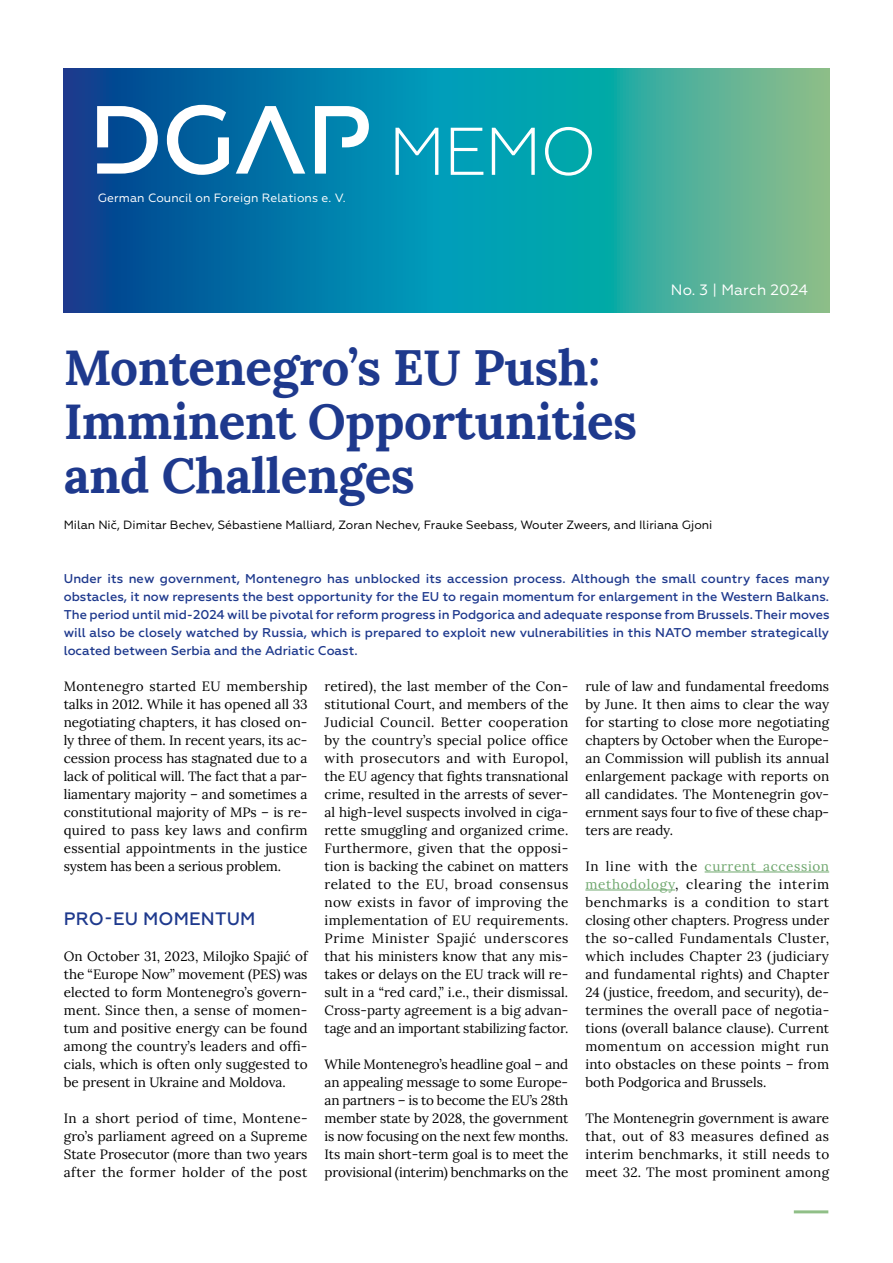
<style>
.page{position:relative;width:893px;height:1263px;background:#fff}
.page>*{position:absolute;margin:0;border:0;box-sizing:border-box;transform-origin:0 0}
.t1{font:700 49.5px/54px "Lora";letter-spacing:-.01em;color:#1e398d}
.t2{font:500 18px "Geometria";letter-spacing:.01em;color:#1e398d}
.t3{font:15px "Geometria";letter-spacing:.01em;color:#fff}
.t4{font:13.5px/18px "Lora";color:#000;text-align:justify}
.t5{font:500 12.75px/18px "Geometria";color:#1e398d;text-align:justify}
.t6{font:12px "Geometria";color:#000}
.t7{font:12px "Geometria";letter-spacing:.01em;color:#fff}
.s1{color:#6ea76d}
</style>
<div class="page">
<svg style="left:64px;top:68px;width:765px;height:245px;background:#2292a1"></svg>
<svg style="left:395px;top:127px;width:197px;height:49px;background:#31b2c1"></svg>
<svg style="left:97px;top:105px;width:272px;height:98px"></svg>
<hr style="left:705px;top:872px;width:124px;height:1px;background:#6ea76d">
<hr style="left:585px;top:890px;width:90px;height:1px;background:#6ea76d">
<hr style="left:794px;top:1210px;width:34px;height:3px;background:#90bf87">
<p class="t7" style="left:98px;top:191px;width:249px">German Council on Foreign Relations e. V.</p>
<p class="t3" style="left:671px;top:281px;width:138px">No. 3 | March 2024</p>
<h1 class="t1" style="left:64px;top:335px;width:575px">Montenegro’s EU Push:<br>Imminent Opportunities and Challenges</h1>
<p class="t6" style="left:64px;top:517px;width:650px">Milan Nič, Dimitar Bechev, Sébastiene Malliard, Zoran Nechev, Frauke Seebass, Wouter Zweers, and Iliriana Gjoni</p>
<p class="t5" style="left:64px;top:569px;width:767px">Under its new government, Montenegro has unblocked its accession process. Although the small country faces many obstacles, it now represents the best opportunity for the EU to regain momentum for enlargement in the Western Balkans.<br>The period until mid-2024 will be pivotal for reform progress in Podgorica and adequate response from Brussels. Their moves will also be closely watched by Russia, which is prepared to exploit new vulnerabilities in this NATO member strategically located between Serbia and the Adriatic Coast.</p>
<p class="t4" style="left:64px;top:676px;width:245px">Montenegro started EU membership talks in 2012. While it has opened all 33 negotiating chapters, it has closed on&shy;ly three of them. In recent years, its ac&shy;cession process has stagnated due to a lack of political will. The fact that a par&shy;liamentary majority – and sometimes a constitutional majority of MPs – is re&shy;quired to pass key laws and confirm essential appointments in the justice system has been a serious problem.</p>
<h2 class="t2" style="left:64px;top:908px;width:193px">PRO-EU MOMENTUM</h2>
<p class="t4" style="left:64px;top:946px;width:245px">On October 31, 2023, Milojko Spajić of the “Europe Now” movement (PES) was elected to form Montenegro’s govern&shy;ment. Since then, a sense of momen&shy;tum and positive energy can be found among the country’s leaders and offi&shy;cials, which is often only suggested to be present in Ukraine and Moldova.</p>
<p class="t4" style="left:64px;top:1108px;width:245px">In a short period of time, Montene&shy;gro’s parliament agreed on a Supreme State Prosecutor (more than two years after the former holder of the post</p>
<p class="t4" style="left:325px;top:676px;width:245px">retired), the last member of the Con&shy;stitutional Court, and members of the Judicial Council. Better cooperation by the country’s special police office with prosecutors and with Europol, the EU agency that fights transnational crime, resulted in the arrests of sever&shy;al high-level suspects involved in ciga&shy;rette smuggling and organized crime.<br>Furthermore, given that the opposi&shy;tion is backing the cabinet on matters related to the EU, broad consensus now exists in favor of improving the implementation of EU requirements.<br>Prime Minister Spajić underscores that his ministers know that any mis&shy;takes or delays on the EU track will re&shy;sult in a “red card,” i.e., their dismissal.<br>Cross-party agreement is a big advan&shy;tage and an important stabilizing factor.</p>
<p class="t4" style="left:325px;top:1054px;width:245px">While Montenegro’s headline goal – and an appealing message to some Europe&shy;an partners – is to become the EU’s 28th member state by 2028, the government is now focusing on the next few months.<br>Its main short-term goal is to meet the provisional (interim) benchmarks on the</p>
<p class="t4" style="left:585px;top:676px;width:245px">rule of law and fundamental freedoms by June. It then aims to clear the way for starting to close more negotiating chapters by October when the Europe&shy;an Commission will publish its annual enlargement package with reports on all candidates. The Montenegrin gov&shy;ernment says four to five of these chap&shy;ters are ready.</p>
<p class="t4" style="left:585px;top:856px;width:245px">In line with the <span class="s1">current accession methodology</span>, clearing the interim benchmarks is a condition to start closing other chapters. Progress under the so-called Fundamentals Cluster, which includes Chapter 23 (judiciary and fundamental rights) and Chapter 24 (justice, freedom, and security), de&shy;termines the overall pace of negotia&shy;tions (overall balance clause). Current momentum on accession might run into obstacles on these points – from both Podgorica and Brussels.</p>
<p class="t4" style="left:585px;top:1108px;width:245px">The Montenegrin government is aware that, out of 83 measures defined as interim benchmarks, it still needs to meet 32. The most prominent among</p>
</div>
